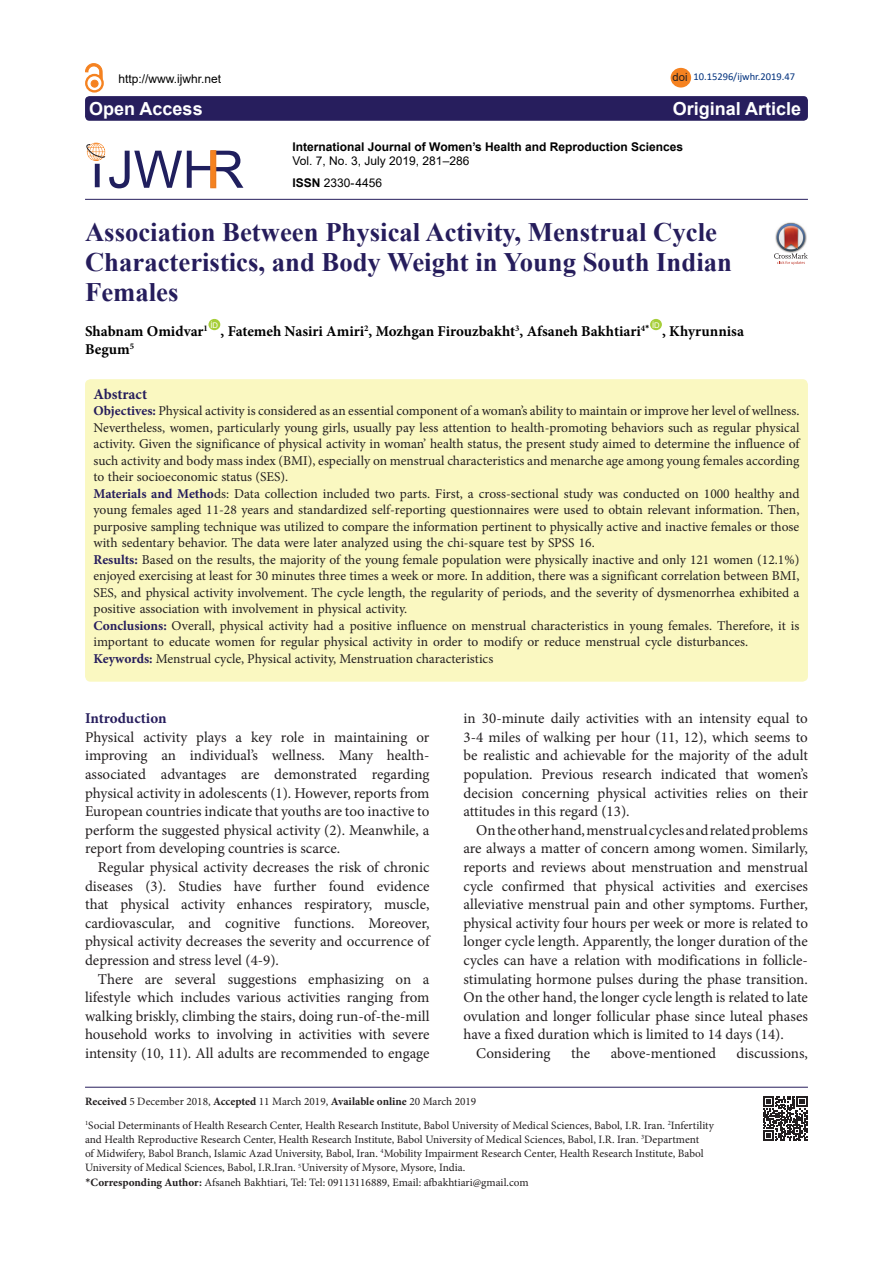
<style>
.page{position:relative;width:893px;height:1263px;background:#fff}
.page>*{position:absolute;margin:0;border:0;box-sizing:border-box;transform-origin:0 0}
.Pa3{font:700 26.7px/30px "Times New Roman";color:#261d5c}
.t1{font:700 18px "Arial";color:#fff}
.t2{font:15px/18.6px "Minion Pro";color:#231f20;text-align:justify}
.t3{font:700 15px "Minion Pro";color:#000}
.t4{font:700 15px "Minion Pro";letter-spacing:-.005em;color:#271e5d}
.t5{font:700 15px "Minion Pro";color:#261d5c}
.t6{font:13.5px/16.5px "Minion Pro";color:#231f20;text-align:justify}
.t7{font:12px "Arial";color:#000}
.t8{font:700 12px "Arial";color:#000}
.t9{font:11.25px/14.2px "Minion Pro";color:#231f20}
.t10{font:11.25px "Arial";color:#231f20}
.t11{font:10.5px "Calibri";color:#00317d}
.t12{font:7.8px "Arial";color:#fff}
.s1{font-weight:700}
.s2{font-weight:700;color:#261d5c}
.s3{font-family:"Calibri"}
</style>
<div class="page">
<div style="left:85px;top:379px;width:723px;height:303px;background:#faf8c1;border-radius:6px"></div>
<div style="left:208px;top:319px;width:12px;height:11px;background:#a6ce39;border-radius:50%"></div>
<div style="left:650px;top:319px;width:12px;height:11px;background:#a6ce39;border-radius:50%"></div>
<div style="left:85px;top:96px;width:723px;height:25px;background:#271e5d;border-radius:4px"></div>
<hr style="left:85px;top:199px;width:723px;height:1px;background:#271e5d">
<div style="left:671px;top:68px;width:20px;height:20px;background:#f58220;border-radius:50%"></div>
<div style="left:91px;top:80px;width:7px;height:7px;background:#f58220;border-radius:50%"></div>
<div style="left:91px;top:80px;width:7px;height:7px;border:1px solid #f58220;border-radius:50%"></div>
<div style="left:85px;top:74px;width:19px;height:19px;border:2px solid #f58220;border-radius:50%"></div>
<svg style="left:85px;top:63px;width:17px;height:16px"></svg>
<hr style="left:85px;top:1087px;width:723px;height:1px;background:#261d5c">
<svg style="left:763px;top:1096px;width:44px;height:45px"></svg>
<svg style="left:774px;top:223px;width:34px;height:42px"></svg>
<svg style="left:86px;top:143px;width:157px;height:45px"></svg>
<svg style="left:211px;top:150px;width:5px;height:38px"></svg>
<p class="t7" style="left:118px;top:70px;width:104px">http://www.ijwhr.net</p>
<p class="t10" style="left:672px;top:70px;width:17px">doi</p>
<p class="t11" style="left:693px;top:70px;width:103px">10.15296/ijwhr.2019.47</p>
<p class="t1" style="left:89px;top:96px;width:115px">Open Access</p>
<p class="t1" style="left:673px;top:96px;width:130px">Original Article</p>
<p class="t8" style="left:293px;top:138px;width:392px">International Journal of Women’s Health and Reproduction Sciences</p>
<p class="t7" style="left:293px;top:153px;width:178px">Vol. 7, No. 3, July 2019, 281–286</p>
<p class="t7" style="left:293px;top:174px;width:91px"><span class="s1">ISSN</span> 2330- 4456</p>
<p class="Pa3" style="left:85px;top:216px;width:648px">Association Between Physical Activity, Menstrual Cycle<br>Characteristics, and Body Weight in Young South Indian<br>Females</p>
<p class="t3" style="left:85px;top:320px;width:124px">Shabnam Omidvar<sup>1</sup></p>
<p class="t12" style="left:210px;top:320px;width:9px">ID</p>
<p class="t3" style="left:221px;top:320px;width:430px">, Fatemeh Nasiri Amiri<sup>2</sup>, Mozhgan Firouzbakht<sup>3</sup>, Afsaneh Bakhtiari<sup>4</sup><sup>*</sup></p>
<p class="t12" style="left:652px;top:320px;width:9px">ID</p>
<p class="t3" style="left:662px;top:320px;width:83px">, Khyrunnisa</p>
<p class="t3" style="left:85px;top:338px;width:51px">Begum<sup>5</sup></p>
<p class="t5" style="left:94px;top:383px;width:55px">Abstract</p>
<p class="t6" style="left:94px;top:403px;width:707px"><span class="s2">Objectives:</span> Physical activity is considered as an essential component of a woman’s ability to maintain or improve her level of wellness.<br>Nevertheless, women, particularly young girls, usually pay less attention to health-promoting behaviors such as regular physical activity. Given the significance of physical activity in woman’ health status, the present study aimed to determine the influence of such activity and body mass index (BMI), especially on menstrual characteristics and menarche age among young females according to their socioeconomic status (SES).</p>
<p class="t6" style="left:94px;top:485px;width:707px"><span class="s2">Materials and Metho</span>ds: Data collection included two parts. First, a cross-sectional study was conducted on 1000 healthy and young females aged 11-28 years and standardized self-reporting questionnaires were used to obtain relevant information. Then, purposive sampling technique was utilized to compare the information pertinent to physically active and inactive females or those with sedentary behavior. The data were later analyzed using the chi-square test by SPSS 16.</p>
<p class="t6" style="left:94px;top:551px;width:707px"><span class="s2">Results:</span> Based on the results, the majority of the young female population were physically inactive and only 121 women (12.1%) enjoyed exercising at least for 30 minutes three times a week or more. In addition, there was a significant correlation between BMI, SES, and physical activity involvement. The cycle length, the regularity of periods, and the severity of dysmenorrhea exhibited a positive association with involvement in physical activity.</p>
<p class="t6" style="left:94px;top:617px;width:707px"><span class="s2">Conclusions:</span> Overall, physical activity had a positive influence on menstrual characteristics in young females. Therefore, it is important to educate women for regular physical activity in order to modify or reduce menstrual cycle disturbances.</p>
<p class="t6" style="left:94px;top:650px;width:401px"><span class="s2">Keywords:</span> Menstrual cycle, Physical activity, Menstruation characteristics</p>
<p class="t4" style="left:85px;top:708px;width:83px">Introduction</p>
<p class="t2" style="left:85px;top:728px;width:346px">Physical activity plays a key role in maintaining or improving an individual’s wellness. Many health&shy;associated advantages are demonstrated regarding physical activity in adolescents (1). However, reports from European countries indicate that youths are too inactive to perform the suggested physical activity (2). Meanwhile, a report from developing countries is scarce.</p>
<p class="t2" style="left:85px;top:858px;width:346px;text-indent:13px">Regular physical activity decreases the risk of chronic diseases (3). Studies have further found evidence that physical activity enhances respiratory, muscle, cardiovascular, and cognitive functions. Moreover, physical activity decreases the severity and occurrence of depression and stress level (4-9).</p>
<p class="t2" style="left:85px;top:969px;width:346px;text-indent:13px">There are several suggestions emphasizing on a lifestyle which includes various activities ranging from walking briskly, climbing the stairs, doing run-of-the-mill household works to involving in activities with severe intensity (10, 11). All adults are recommended to engage</p>
<p class="t2" style="left:463px;top:709px;width:346px">in 30-minute daily activities with an intensity equal to 3-4 miles of walking per hour (11, 12), which seems to be realistic and achievable for the majority of the adult population. Previous research indicated that women’s decision concerning physical activities relies on their attitudes in this regard (13).</p>
<p class="t2" style="left:463px;top:821px;width:346px;text-indent:13px">On the other hand, menstrual cycles and related problems are always a matter of concern among women. Similarly, reports and reviews about menstruation and menstrual cycle confirmed that physical activities and exercises alleviative menstrual pain and other symptoms. Further, physical activity four hours per week or more is related to longer cycle length. Apparently, the longer duration of the cycles can have a relation with modifications in follicle&shy;stimulating hormone pulses during the phase transition.<br>On the other hand, the longer cycle length is related to late ovulation and longer follicular phase since luteal phases have a fixed duration which is limited to 14 days (14).</p>
<p class="t2" style="left:476px;top:1044px;width:76px">Considering</p>
<p class="t2" style="left:571px;top:1044px;width:20px">the</p>
<p class="t2" style="left:611px;top:1044px;width:107px">above-mentioned</p>
<p class="t2" style="left:737px;top:1044px;width:73px">discussions,</p>
<p class="t9" style="left:85px;top:1094px;width:393px"><span class="s1">Received</span> 5 December 2018, <span class="s1">Accepted</span> 11 March 2019, <span class="s1">Available online</span> 20 March 2019</p>
<p class="t9" style="left:85px;top:1118px;width:630px"><sup>1</sup>Social Determinants of Health Research Center, Health Research Institute, Babol University of Medical Sciences, Babol, I.R. Iran. <sup>2</sup>Infertility and Health Reproductive Research Center, Health Research Institute, Babol University of Medical Sciences, Babol, I.R. Iran. <sup>3</sup>Department<br>of Midwifery, Babol Branch, Islamic Azad University, Babol, Iran. <sup>4</sup>Mobility Impairment Research Center, Health Research Institute, Babol University of Medical Sciences, Babol, I.R.Iran. <sup>5</sup>University of Mysore, Mysore, India.</p>
<p class="t9" style="left:85px;top:1175px;width:445px"><span class="s3">*</span><span class="s1">Corresponding Author:</span> Afsaneh Bakhtiari, Tel: Tel: 09113116889, Email: afbakhtiari@gmail.com</p>
</div>
